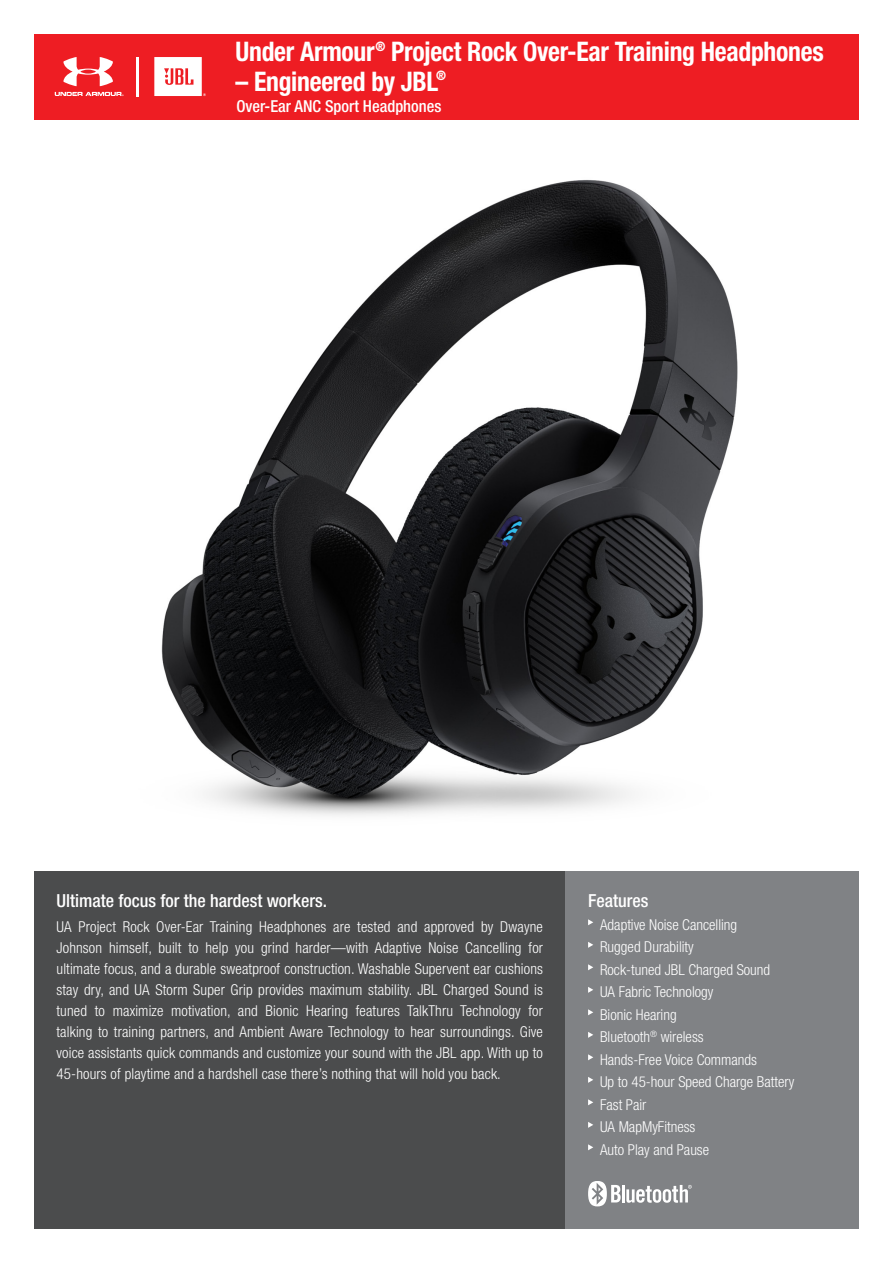
<style>
.page{position:relative;width:893px;height:1263px;background:#fff}
.page>*{position:absolute;margin:0;border:0;box-sizing:border-box;transform-origin:0 0}
.t1{font:700 condensed 27px "Helvetica Neue LT Pro";letter-spacing:-.01em;color:#fff;scale:.95 1}
.t2{font:500 condensed 18px "Helvetica Neue LT Pro";color:#fff}
.t3{font:500 condensed 16.5px "Helvetica Neue LT Pro";color:#fff}
.t4{font:300 condensed 15px/21px "Helvetica Neue LT Pro";color:#fff;text-align:justify}
</style>
<div class="page">
<img style="left:41px;top:119px;width:810px;height:753px">
<div style="left:34px;top:34px;width:825px;height:85px;background:#ee1d23"></div>
<div style="left:34px;top:872px;width:532px;height:357px;background:#4b4c4d"></div>
<div style="left:566px;top:872px;width:293px;height:357px;background:#808285"></div>
<svg style="left:588px;top:919px;width:5px;height:6px"></svg>
<svg style="left:588px;top:942px;width:5px;height:6px"></svg>
<svg style="left:588px;top:964px;width:5px;height:6px"></svg>
<svg style="left:588px;top:987px;width:5px;height:6px"></svg>
<svg style="left:588px;top:1009px;width:5px;height:6px"></svg>
<svg style="left:588px;top:1032px;width:5px;height:6px"></svg>
<svg style="left:588px;top:1054px;width:5px;height:6px"></svg>
<svg style="left:588px;top:1077px;width:5px;height:6px"></svg>
<svg style="left:588px;top:1099px;width:5px;height:6px"></svg>
<svg style="left:588px;top:1122px;width:5px;height:6px"></svg>
<svg style="left:588px;top:1144px;width:5px;height:6px"></svg>
<svg style="left:63px;top:57px;width:50px;height:29px"></svg>
<svg style="left:55px;top:92px;width:69px;height:4px"></svg>
<svg style="left:154px;top:57px;width:52px;height:39px;background:#fbd0d2"></svg>
<hr style="left:136px;top:57px;width:3px;height:40px;background:#fff">
<svg style="left:588px;top:1181px;width:104px;height:25px"></svg>
<p class="t1" style="left:236px;top:35px;width:621px">Under Armour<sup>®</sup> Project Rock Over-Ear Training Headphones</p>
<p class="t1" style="left:236px;top:65px;width:223px">– Engineered by JBL<sup>®</sup></p>
<p class="t3" style="left:236px;top:96px;width:207px">Over-Ear ANC Sport Headphones</p>
<p class="t2" style="left:57px;top:890px;width:272px">Ultimate focus for the hardest workers.</p>
<p class="t4" style="left:57px;top:916px;width:488px">UA Project Rock Over-Ear Training Headphones are tested and approved by Dwayne Johnson himself, built to help you grind harder—with Adaptive Noise Cancelling for ultimate focus, and a durable sweatproof construction. Washable Supervent ear cushions stay dry, and UA Storm Super Grip provides maximum stability. JBL Charged Sound is tuned to maximize motivation, and Bionic Hearing features TalkThru Technology for talking to training partners, and Ambient Aware Technology to hear surroundings. Give voice assistants quick commands and customize your sound with the JBL app. With up to 45-hours of playtime and a hardshell case there’s nothing that will hold you back.</p>
<p class="t2" style="left:588px;top:890px;width:62px">Features</p>
<p class="t4" style="left:600px;top:914px;width:139px">Adaptive Noise Cancelling</p>
<p class="t4" style="left:600px;top:936px;width:95px">Rugged Durability</p>
<p class="t4" style="left:600px;top:959px;width:172px">Rock-tuned JBL Charged Sound</p>
<p class="t4" style="left:600px;top:981px;width:115px">UA Fabric Technology</p>
<p class="t4" style="left:600px;top:1004px;width:78px">Bionic Hearing</p>
<p class="t4" style="left:600px;top:1026px;width:105px">Bluetooth<sup>®</sup> wireless</p>
<p class="t4" style="left:600px;top:1049px;width:158px">Hands-Free Voice Commands</p>
<p class="t4" style="left:600px;top:1071px;width:196px">Up to 45-hour Speed Charge Battery</p>
<p class="t4" style="left:600px;top:1094px;width:48px">Fast Pair</p>
<p class="t4" style="left:600px;top:1116px;width:97px">UA MapMyFitness</p>
<p class="t4" style="left:600px;top:1139px;width:111px">Auto Play and Pause</p>
</div>
